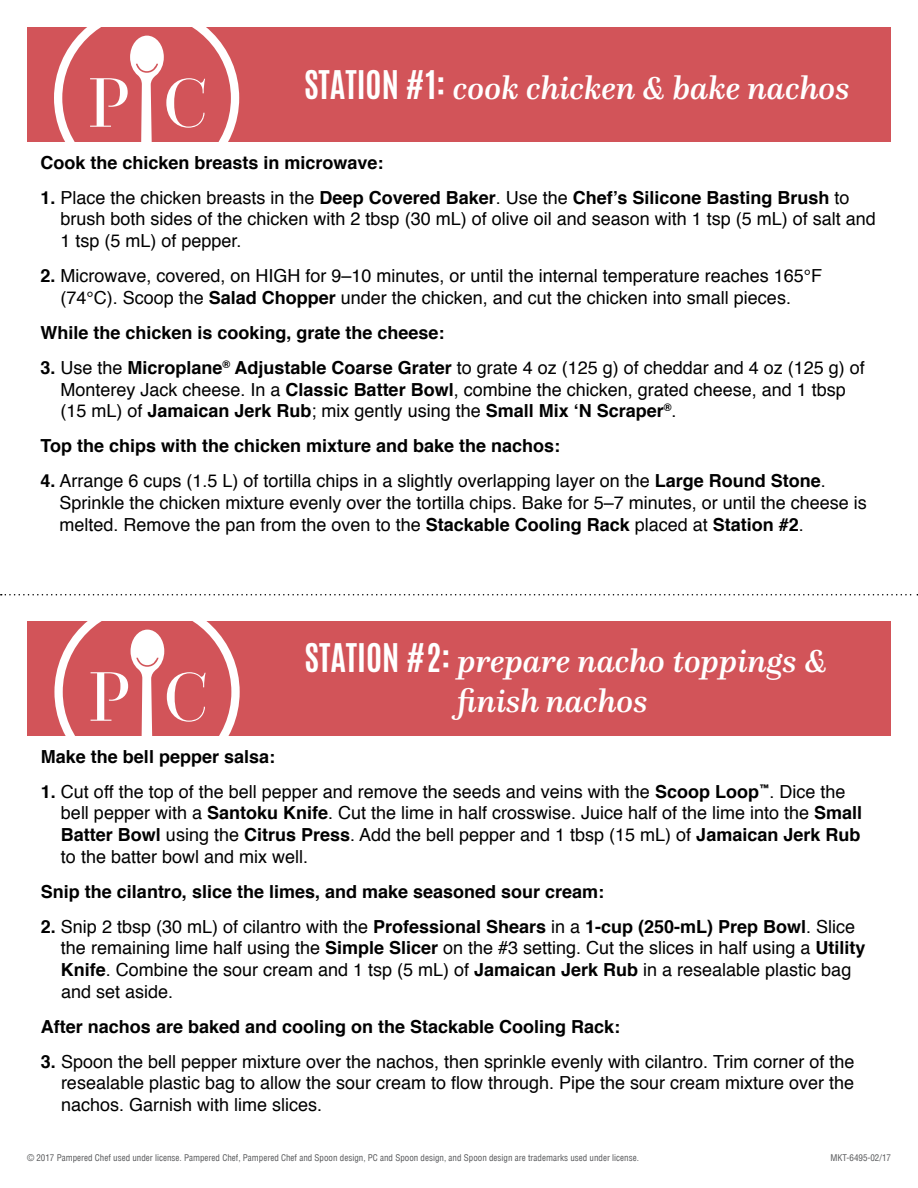
<style>
.page{position:relative;width:918px;height:1188px;background:#fff}
.page>*{position:absolute;margin:0;border:0;box-sizing:border-box;transform-origin:0 0}
.t1{font:italic 500 33px/39.6px "Questa";color:#fff}
.t2{font:18px/21.6px "Helvetica";color:#000}
.t3{font:700 18px "Helvetica";color:#000}
.t4{font:condensed 9px "Helvetica Com";color:#58595b}
.s1{font-family:"Antonio";font-weight:700;font-style:normal}
.s2{font-weight:700}
</style>
<div class="page">
<div style="left:27px;top:27px;width:864px;height:115px;background:#d25459"></div>
<svg style="left:54px;top:27px;width:185px;height:115px"></svg>
<div style="left:27px;top:621px;width:864px;height:115px;background:#d25459"></div>
<svg style="left:54px;top:621px;width:186px;height:115px"></svg>
<svg style="left:1px;top:594px;width:917px;height:2px"></svg>
<h1 class="t1" style="left:304px;top:68px;width:547px"><span class="s1">STATION #1:</span> cook chicken &amp; bake nachos</h1>
<p class="t3" style="left:40px;top:148px;width:345px">Cook the chicken breasts in microwave:</p>
<p class="t2" style="left:60px;top:187px;width:817px;text-indent:-20px"><span class="s2">1.</span> Place the chicken breasts in the <span class="s2">Deep Covered Baker</span>. Use the <span class="s2">Chef’s Silicone Basting Brush</span> to brush both sides of the chicken with 2 tbsp (30 mL) of olive oil and season with 1 tsp (5 mL) of salt and<br>1 tsp (5 mL) of pepper.</p>
<p class="t2" style="left:60px;top:266px;width:763px;text-indent:-20px"><span class="s2">2.</span> Microwave, covered, on HIGH for 9–10 minutes, or until the internal temperature reaches 165°F (74°C). Scoop the <span class="s2">Salad Chopper</span> under the chicken, and cut the chicken into small pieces.</p>
<p class="t3" style="left:40px;top:318px;width:406px">While the chicken is cooking, grate the cheese:</p>
<p class="t2" style="left:61px;top:357px;width:806px;text-indent:-20px"><span class="s2">3.</span> Use the <span class="s2">Microplane</span><sup>®</sup> <span class="s2">Adjustable Coarse Grater</span> to grate 4 oz (125 g) of cheddar and 4 oz (125 g) of<br>Monterey Jack cheese. In a <span class="s2">Classic Batter Bowl</span>, combine the chicken, grated cheese, and 1 tbsp (15 mL) of <span class="s2">Jamaican Jerk Rub</span>; mix gently using the <span class="s2">Small Mix ‘N Scraper</span><sup>®</sup>.</p>
<p class="t3" style="left:40px;top:431px;width:521px">Top the chips with the chicken mixture and bake the nachos:</p>
<p class="t2" style="left:60px;top:471px;width:809px;text-indent:-19px"><span class="s2">4.</span> Arrange 6 cups (1.5 L) of tortilla chips in a slightly overlapping layer on the <span class="s2">Large Round Stone</span>.<br>Sprinkle the chicken mixture evenly over the tortilla chips. Bake for 5–7 minutes, or until the cheese is melted. Remove the pan from the oven to the <span class="s2">Stackable Cooling Rack</span> placed at <span class="s2">Station #2</span>.</p>
<h1 class="t1" style="left:457px;top:641px;width:371px;text-indent:-153px"><span class="s1">STATION #2:</span> prepare nacho toppings &amp; finish nachos</h1>
<p class="t3" style="left:41px;top:742px;width:236px">Make the bell pepper salsa:</p>
<p class="t2" style="left:61px;top:781px;width:803px;text-indent:-20px"><span class="s2">1.</span> Cut off the top of the bell pepper and remove the seeds and veins with the <span class="s2">Scoop Loop</span><sup>™</sup>. Dice the bell pepper with a <span class="s2">Santoku Knife</span>. Cut the lime in half crosswise. Juice half of the lime into the <span class="s2">Small Batter Bowl</span> using the <span class="s2">Citrus Press</span>. Add the bell pepper and 1 tbsp (15 mL) of <span class="s2">Jamaican Jerk Rub </span>to the batter bowl and mix well.</p>
<p class="t3" style="left:41px;top:877px;width:565px">Snip the cilantro, slice the limes, and make seasoned sour cream:</p>
<p class="t2" style="left:61px;top:916px;width:806px;text-indent:-20px"><span class="s2">2.</span> Snip 2 tbsp (30 mL) of cilantro with the <span class="s2">Professional Shears</span> in a <span class="s2">1-cup (250-mL) Prep Bowl</span>. Slice the remaining lime half using the <span class="s2">Simple Slicer</span> on the #3 setting. Cut the slices in half using a <span class="s2">Utility Knife</span>. Combine the sour cream and 1 tsp (5 mL) of <span class="s2">Jamaican Jerk Rub</span> in a resealable plastic bag and set aside.</p>
<p class="t3" style="left:41px;top:1012px;width:581px">After nachos are baked and cooling on the Stackable Cooling Rack:</p>
<p class="t2" style="left:61px;top:1051px;width:795px;text-align:justify;text-indent:-20px"><span class="s2">3.</span> Spoon the bell pepper mixture over the nachos, then sprinkle evenly with cilantro. Trim corner of the resealable plastic bag to allow the sour cream to flow through. Pipe the sour cream mixture over the nachos. Garnish with lime slices.</p>
<p class="t4" style="left:27px;top:1152px;width:614px">© 2017 Pampered Chef used under license. Pampered Chef, Pampered Chef and Spoon design, PC and Spoon design, and Spoon design are trademarks used under license.</p>
<p class="t4" style="left:830px;top:1152px;width:62px">MKT-6495-02/17</p>
</div>
